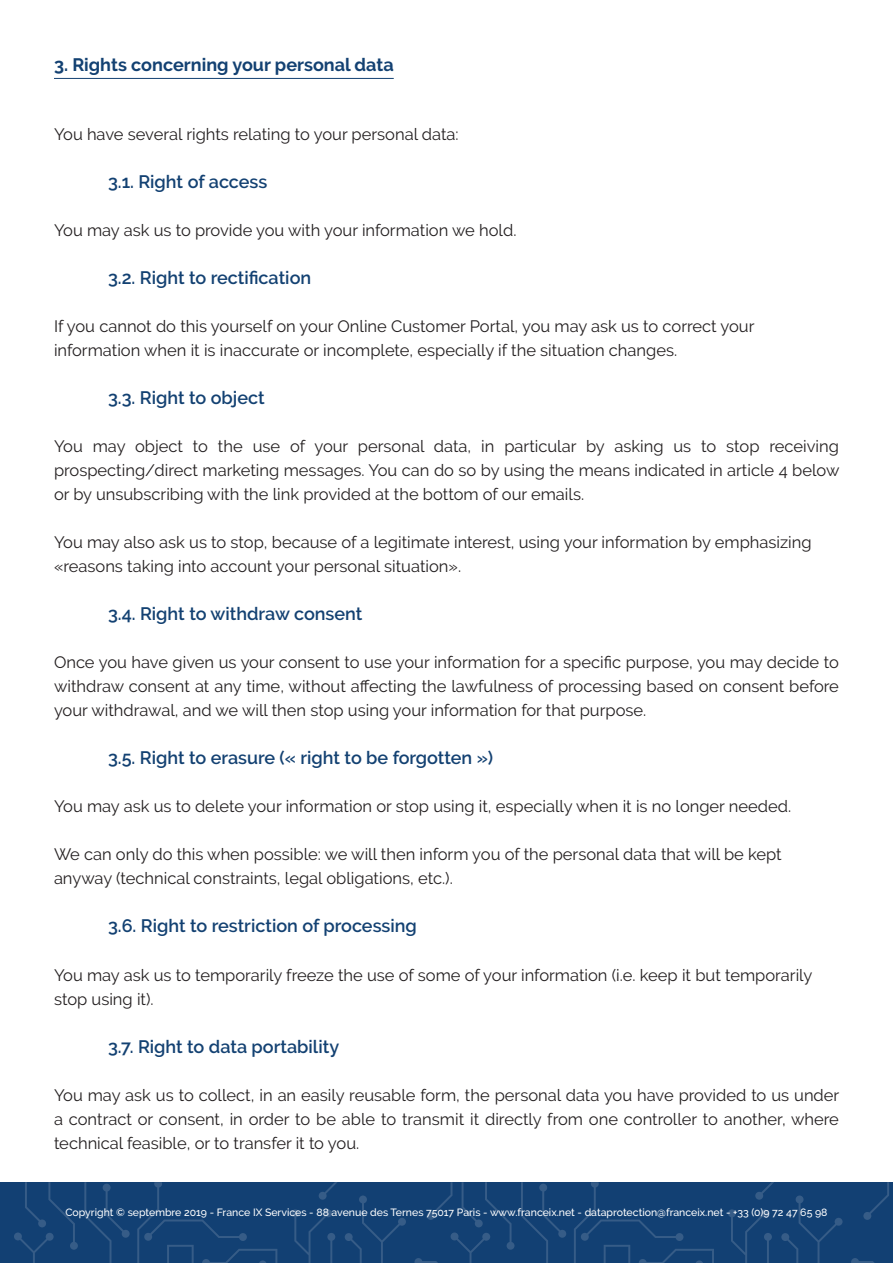
<style>
.page{position:relative;width:893px;height:1263px;background:#fff}
.page>*{position:absolute;margin:0;border:0;box-sizing:border-box;transform-origin:0 0}
.Les_sous_titres{font:600 18px "Raleway";color:#134172}
.Les_titres{font:700 18px "Raleway";color:#134172}
.t1{font:16.5px/24px "Raleway";color:#231f20}
.t2{font:500 10.5px "Raleway";color:#fff}
</style>
<div class="page">
<div style="left:0;top:1182px;width:893px;height:81px;background:#124073"></div>
<svg style="left:319px;top:1182px;width:18px;height:18px"></svg>
<svg style="left:345px;top:1195px;width:61px;height:68px"></svg>
<svg style="left:291px;top:1209px;width:44px;height:54px"></svg>
<svg style="left:137px;top:1182px;width:140px;height:81px"></svg>
<svg style="left:84px;top:1182px;width:46px;height:81px"></svg>
<svg style="left:14px;top:1182px;width:64px;height:81px"></svg>
<svg style="left:755px;top:1182px;width:19px;height:18px"></svg>
<svg style="left:863px;top:1182px;width:26px;height:38px"></svg>
<svg style="left:851px;top:1258px;width:23px;height:5px"></svg>
<svg style="left:781px;top:1195px;width:62px;height:68px"></svg>
<svg style="left:728px;top:1209px;width:44px;height:54px"></svg>
<svg style="left:574px;top:1182px;width:140px;height:81px"></svg>
<svg style="left:521px;top:1182px;width:45px;height:81px"></svg>
<svg style="left:414px;top:1182px;width:100px;height:81px"></svg>
<hr style="left:54px;top:78px;width:340px;height:1px;background:#134172">
<p class="Les_titres" style="left:54px;top:54px;width:341px">3. Rights concerning your personal data</p>
<p class="t1" style="left:54px;top:123px;width:406px">You have several rights relating to your personal data:</p>
<p class="Les_sous_titres" style="left:108px;top:172px;width:161px">3.1. Right of access</p>
<p class="t1" style="left:54px;top:219px;width:464px">You may ask us to provide you with your information we hold.</p>
<p class="Les_sous_titres" style="left:108px;top:268px;width:205px">3.2. Right to rectification</p>
<p class="t1" style="left:54px;top:315px;width:702px">If you cannot do this yourself on your Online Customer Portal, you may ask us to correct your information when it is inaccurate or incomplete, especially if the situation changes.</p>
<p class="Les_sous_titres" style="left:108px;top:388px;width:158px">3.3. Right to object</p>
<p class="t1" style="left:54px;top:435px;width:787px;text-align:justify">You may object to the use of your personal data, in particular by asking us to stop receiving prospecting/direct marketing messages. You can do so by using the means indicated in article 4 below or by unsubscribing with the link provided at the bottom of our emails.</p>
<p class="t1" style="left:54px;top:531px;width:759px">You may also ask us to stop, because of a legitimate interest, using your information by emphasizing «reasons taking into account your personal situation».</p>
<p class="Les_sous_titres" style="left:108px;top:604px;width:256px">3.4. Right to withdraw consent</p>
<p class="t1" style="left:54px;top:651px;width:786px;text-align:justify">Once you have given us your consent to use your information for a specific purpose, you may decide to withdraw consent at any time, without affecting the lawfulness of processing based on consent before your withdrawal, and we will then stop using your information for that purpose.</p>
<p class="Les_sous_titres" style="left:108px;top:748px;width:387px">3.5. Right to erasure (« right to be forgotten »)</p>
<p class="t1" style="left:54px;top:795px;width:739px">You may ask us to delete your information or stop using it, especially when it is no longer needed.</p>
<p class="t1" style="left:54px;top:843px;width:729px">We can only do this when possible: we will then inform you of the personal data that will be kept anyway (technical constraints, legal obligations, etc.).</p>
<p class="Les_sous_titres" style="left:108px;top:916px;width:310px">3.6. Right to restriction of processing</p>
<p class="t1" style="left:54px;top:963px;width:760px">You may ask us to temporarily freeze the use of some of your information (i.e. keep it but temporarily stop using it).</p>
<p class="Les_sous_titres" style="left:108px;top:1036px;width:233px">3.7. Right to data portability</p>
<p class="t1" style="left:54px;top:1083px;width:787px;text-align:justify">You may ask us to collect, in an easily reusable form, the personal data you have provided to us under a contract or consent, in order to be able to transmit it directly from one controller to another, where technical feasible, or to transfer it to you.</p>
<p class="t2" style="left:65px;top:1206px;width:764px">Copyright © septembre 2019 - France IX Services - 88 avenue des Ternes 75017 Paris - www.franceix.net - dataprotection@franceix.net - +33 (0)9 72 47 65 98</p>
</div>
